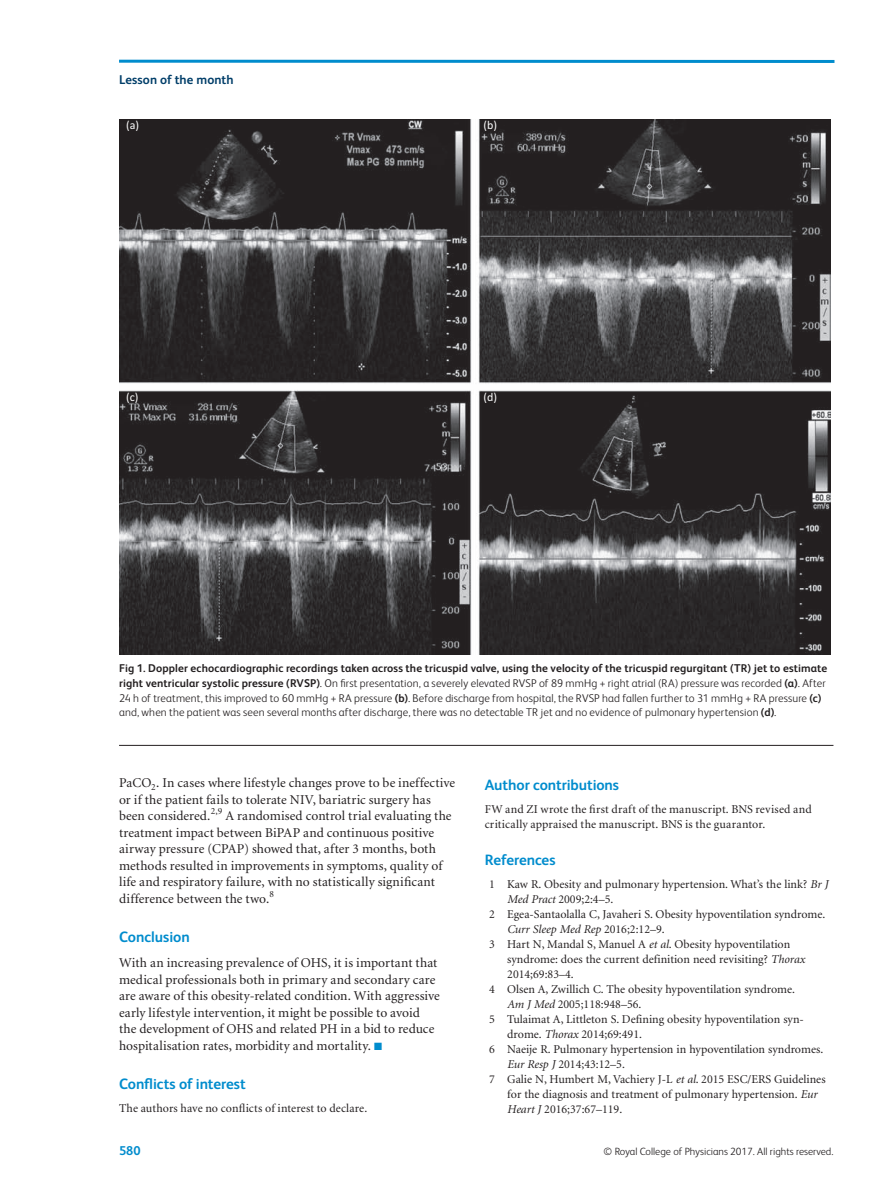
<style>
.page{position:relative;width:893px;height:1191px;background:#fff}
.page>*{position:absolute;margin:0;border:0;box-sizing:border-box;transform-origin:0 0}
.t1{font:700 15px "FS Albert";letter-spacing:-.005em;color:#008ccd}
.t2{font:13.5px/16.5px "Minion";letter-spacing:.005em;color:#231f20}
.t3{font:700 12.75px "FS Albert";letter-spacing:.005em;color:#003e69}
.t4{font:700 12.75px "FS Albert";color:#008ccd}
.t5{font:12px/15px "Minion";color:#231f20}
.t6{font:italic 12px "Minion";color:#231f20}
.t7{font:12px "Calibri";color:#fff}
.t8{font:300 11.25px/14.7px "FS Albert";letter-spacing:.01em;color:#231f20}
.t9{font:300 10.5px "FS Albert";color:#231f20}
.s1{font-weight:700}
.s2{color:#008ccd}
.s3{font-style:italic}
.s4{font-style:normal}
</style>
<div class="page">
<hr style="left:119px;top:60px;width:715px;height:3px;background:#008ccd">
<hr style="left:119px;top:745px;width:714px;height:1px;background:#231f20">
<img style="left:119px;top:119px;width:711px;height:536px">
<p class="t3" style="left:119px;top:74px;width:116px">Lesson of the month</p>
<p class="t7" style="left:126px;top:118px;width:15px">(a)</p>
<p class="t7" style="left:483px;top:118px;width:15px">(b)</p>
<p class="t7" style="left:126px;top:390px;width:14px">(c)</p>
<p class="t7" style="left:483px;top:390px;width:15px">(d)</p>
<p class="t8" style="left:119px;top:662px;width:710px"><span class="s1">Fig 1. Doppler echocardiographic recordings taken across the tricuspid valve, using the velocity of the tricuspid regurgitant (TR) jet to estimate right ventricular systolic pressure (RVSP)</span>. On first presentation, a severely elevated RVSP of 89 mmHg + right atrial (RA) pressure was recorded <span class="s1">(a)</span>. After 24 h of treatment, this improved to 60 mmHg + RA pressure <span class="s1">(b)</span>. Before discharge from hospital, the RVSP had fallen further to 31 mmHg + RA pressure <span class="s1">(c) </span>and, when the patient was seen several months after discharge, there was no detectable TR jet and no evidence of pulmonary hypertension <span class="s1">(d)</span>.</p>
<p class="t2" style="left:119px;top:776px;width:338px">PaCO <sub>2</sub> . In cases where lifestyle changes prove to be ineffective or if the patient fails to tolerate NIV, bariatric surgery has been considered. <sup>2,9</sup> A randomised control trial evaluating the treatment impact between BiPAP and continuous positive airway pressure (CPAP) showed that, after 3 months, both methods resulted in improvements in symptoms, quality of life and respiratory failure, with no statistically significant difference between the two. <sup>8</sup></p>
<p class="t1" style="left:119px;top:930px;width:72px">Conclusion</p>
<p class="t2" style="left:119px;top:955px;width:322px">With an increasing prevalence of OHS, it is important that medical professionals both in primary and secondary care are aware of this obesity-related condition. With aggressive early lifestyle intervention, it might be possible to avoid the development of OHS and related PH in a bid to reduce hospitalisation rates, morbidity and mortality. <span class="s2">■</span></p>
<p class="t1" style="left:119px;top:1077px;width:128px">Conflicts of interest</p>
<p class="t5" style="left:119px;top:1102px;width:250px">The authors have no conflicts of interest to declare.</p>
<p class="t1" style="left:485px;top:778px;width:136px">Author contributions</p>
<p class="t5" style="left:485px;top:803px;width:328px">FW and ZI wrote the first draft of the manuscript. BNS revised and critically appraised the manuscript. BNS is the guarantor.</p>
<p class="t1" style="left:485px;top:853px;width:72px">References</p>
<p class="t5" style="left:489px;top:878px;width:341px">1 Kaw R. Obesity and pulmonary hypertension. What’s the link? <span class="s3">Br J</span></p>
<p class="t5" style="left:507px;top:893px;width:108px"><span class="s3">Med Pract</span> 2009 ; 2 : 4 – 5 .</p>
<p class="t5" style="left:489px;top:908px;width:338px">2 Egea-Santaolalla C , Javaheri S . Obesity hypoventilation syndrome .</p>
<p class="t6" style="left:507px;top:924px;width:159px">Curr Sleep Med Rep <span class="s4">2016 ; 2 : 12 – 9 .</span></p>
<p class="t5" style="left:489px;top:938px;width:303px">3 Hart N , Mandal S , Manuel A <span class="s3">et al</span> . Obesity hypoventilation</p>
<p class="t5" style="left:507px;top:953px;width:299px">syndrome: does the current definition need revisiting? <span class="s3">Thorax</span></p>
<p class="t5" style="left:507px;top:968px;width:68px">2014 ; 69 : 83 – 4 .</p>
<p class="t5" style="left:489px;top:983px;width:307px">4 Olsen A , Zwillich C . The obesity hypoventilation syndrome .</p>
<p class="t5" style="left:507px;top:998px;width:136px"><span class="s3">Am J Med</span> 2005 ; 118 : 948 – 56 .</p>
<p class="t5" style="left:489px;top:1013px;width:316px">5 Tulaimat A , Littleton S . Defining obesity hypoventilation syn-</p>
<p class="t5" style="left:507px;top:1028px;width:136px">drome . <span class="s3">Thorax</span> 2014 ; 69 : 491 .</p>
<p class="t5" style="left:489px;top:1043px;width:335px">6 Naeije R. Pulmonary hypertension in hypoventilation syndromes .</p>
<p class="t5" style="left:507px;top:1058px;width:119px"><span class="s3">Eur Resp J</span> 2014 ; 43 : 12 – 5 .</p>
<p class="t5" style="left:489px;top:1073px;width:338px">7 Galie N , Humbert M , Vachiery J-L <span class="s3">et al</span> . 2015 ESC/ERS Guidelines</p>
<p class="t5" style="left:507px;top:1088px;width:311px">for the diagnosis and treatment of pulmonary hypertension . <span class="s3">Eur</span></p>
<p class="t5" style="left:507px;top:1103px;width:116px"><span class="s3">Heart J</span> 2016 ; 37 : 67 – 119 .</p>
<p class="t4" style="left:119px;top:1145px;width:23px">580</p>
<p class="t9" style="left:604px;top:1147px;width:231px">© Royal College of Physicians 2017. All rights reserved.</p>
</div>
